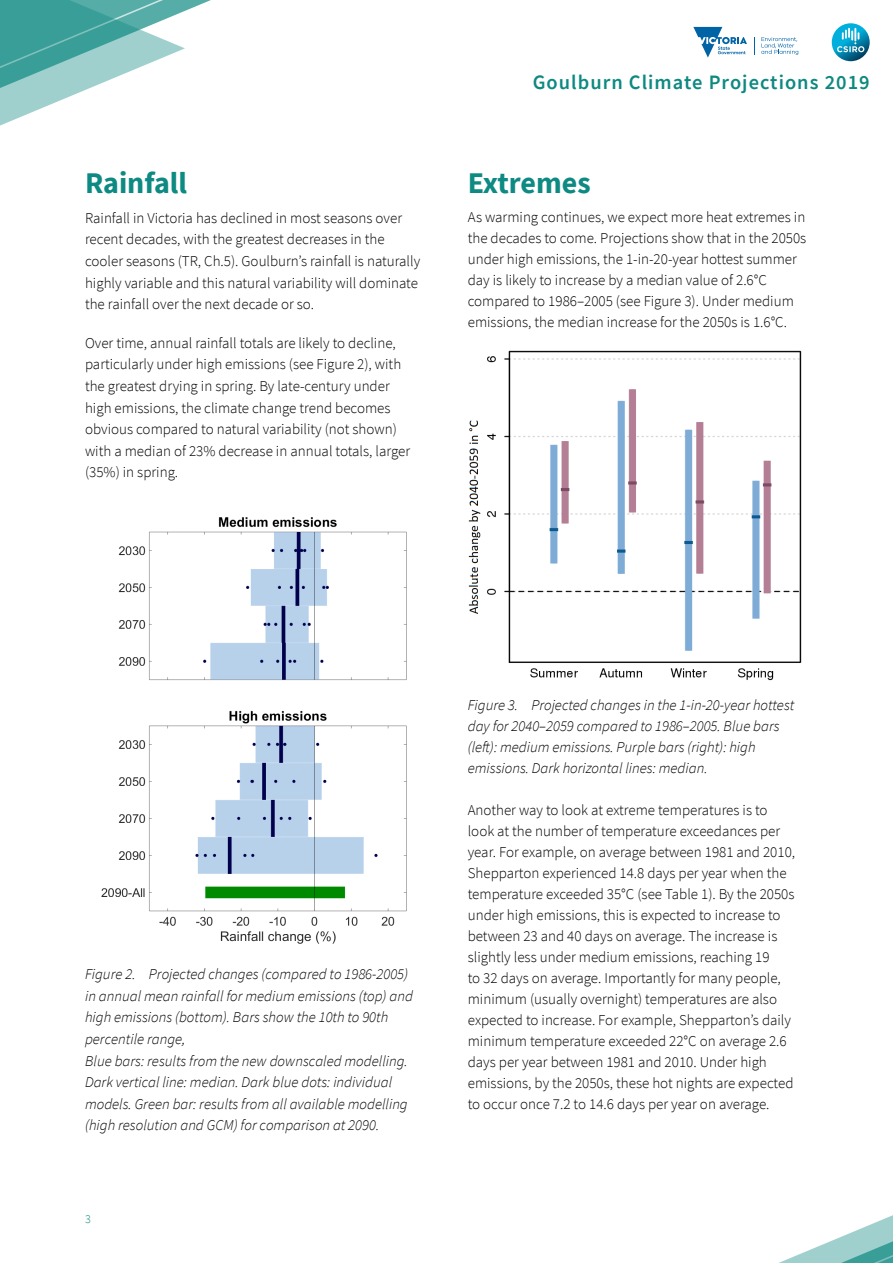
<style>
.page{position:relative;width:893px;height:1263px;background:#fff}
.page>*{position:absolute;margin:0;border:0;box-sizing:border-box;transform-origin:0 0}
.t1{font:700 30px "Source Sans Pro";color:#0d8a82}
.t2{font:600 20.4px "Source Sans Pro";letter-spacing:.05em;color:#0d8981}
.t3{font:300 15px/21px "Source Sans Pro";color:#000}
.t4{font:italic 300 15px/21.6px "Source Sans Pro";color:#000}
.t5{font:300 12px "Source Sans Pro";color:#0d8a82}
.s1{font-style:inherit}
</style>
<div class="page">
<svg style="left:0;top:0;width:211px;height:126px"></svg>
<svg style="left:779px;top:1215px;width:114px;height:48px"></svg>
<svg style="left:693px;top:27px;width:54px;height:31px"></svg>
<svg style="left:754px;top:37px;width:1px;height:17px"></svg>
<svg style="left:761px;top:37px;width:37px;height:18px"></svg>
<svg style="left:832px;top:23px;width:38px;height:38px"></svg>
<svg style="left:837px;top:28px;width:27px;height:24px"></svg>
<img style="left:101px;top:517px;width:306px;height:427px">
<img style="left:468px;top:350px;width:334px;height:331px">
<h1 class="t1" style="left:85px;top:162px;width:103px">Rainfall</h1>
<p class="t3" style="left:85px;top:207px;width:337px;line-height:21.6px">Rainfall in Victoria has declined in most seasons over recent decades, with the greatest decreases in the cooler seasons (TR, Ch.5). Goulburn’s rainfall is naturally highly variable and this natural variability will dominate the rainfall over the next decade or so.</p>
<p class="t3" style="left:85px;top:332px;width:327px;line-height:21.6px">Over time, annual rainfall totals are likely to decline, particularly under high emissions (see Figure 2), with the greatest drying in spring. By late-century under high emissions, the climate change trend becomes obvious compared to natural variability (not shown) with a median of 23% decrease in annual totals, larger (35%) in spring.</p>
<h2 class="t2" style="left:533px;top:69px;width:338px">Goulburn Climate Projections 2019</h2>
<h1 class="t1" style="left:468px;top:162px;width:124px">Extremes</h1>
<p class="t3" style="left:468px;top:207px;width:340px">As warming continues, we expect more heat extremes in the decades to come. Projections show that in the 2050s under high emissions, the 1-in-20-year hottest summer day is likely to increase by a median value of 2.6°C compared to 1986–2005 (see Figure 3). Under medium emissions, the median increase for the 2050s is 1.6°C.</p>
<p class="t4" style="left:85px;top:963px;width:329px">Figure 2. Projected changes <span class="s1">(compared to 1986-2005) </span>in annual mean rainfall for medium emissions (top) and high emissions (bottom). Bars show the 10th to 90th percentile range,<br>Blue bars: results from the new downscaled modelling.<br>Dark vertical line: median. Dark blue dots: individual models. Green bar: results from all available modelling (high resolution and GCM) for comparison at 2090.</p>
<p class="t5" style="left:85px;top:1212px;width:7px">3</p>
<p class="t4" style="left:468px;top:694px;width:328px;line-height:21px">Figure 3. Projected changes in the 1-in-20-year hottest day for 2040–2059 compared to 1986–2005. Blue bars (left): medium emissions. Purple bars (right): high emissions. Dark horizontal lines: median.</p>
<p class="t3" style="left:468px;top:799px;width:329px">Another way to look at extreme temperatures is to look at the number of temperature exceedances per year. For example, on average between 1981 and 2010, Shepparton experienced 14.8 days per year when the temperature exceeded 35°C (see Table 1). By the 2050s under high emissions, this is expected to increase to between 23 and 40 days on average. The increase is slightly less under medium emissions, reaching 19<br>to 32 days on average. Importantly for many people, minimum (usually overnight) temperatures are also expected to increase. For example, Shepparton’s daily minimum temperature exceeded 22°C on average 2.6 days per year between 1981 and 2010. Under high emissions, by the 2050s, these hot nights are expected to occur once 7.2 to 14.6 days per year on average.</p>
</div>
